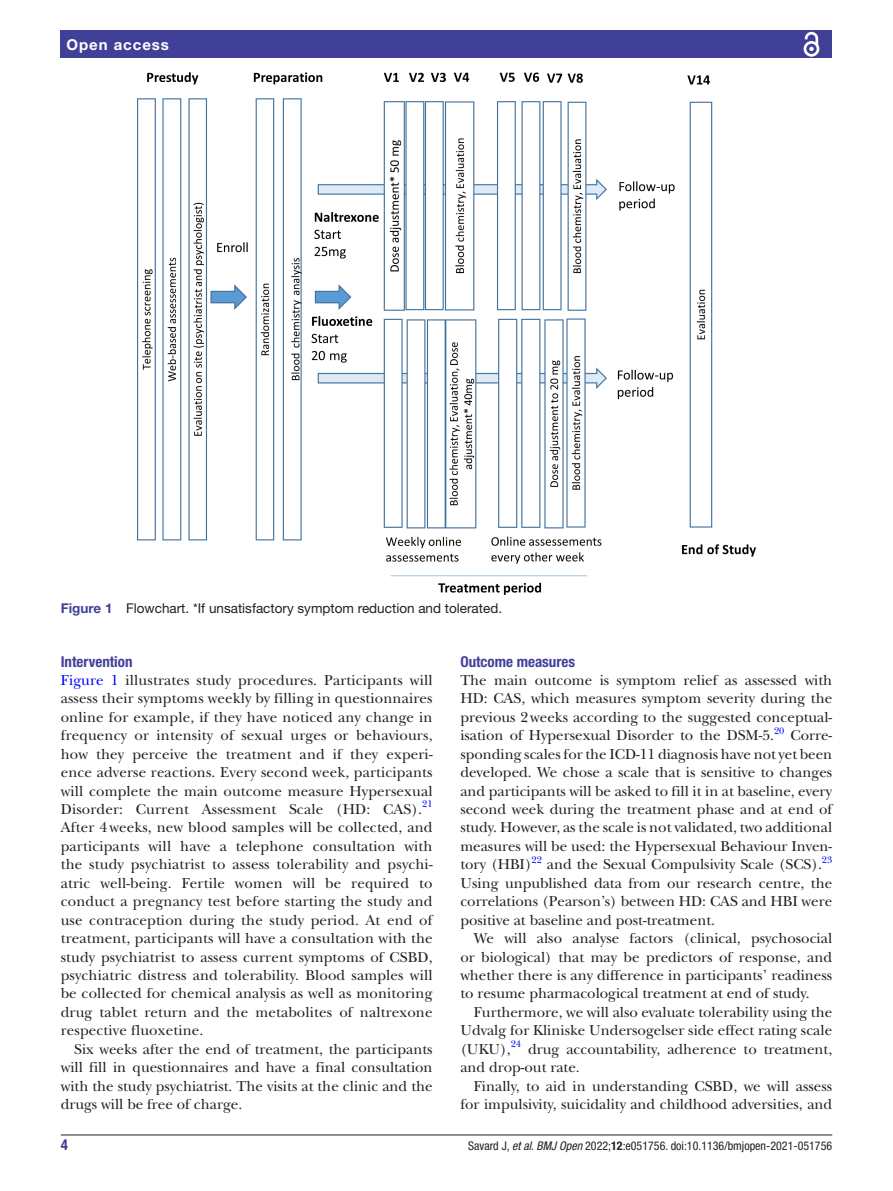
<style>
.page{position:relative;width:893px;height:1191px;background:#fff}
.page>*{position:absolute;margin:0;border:0;box-sizing:border-box;transform-origin:0 0}
.t1{font:15px/18.5px "New Baskerville";color:#231f20;text-align:justify}
.t2{font:700 condensed 15px "Helvetica Neue LT Std";color:#414099}
.t3{font:700 15px "Helvetica Neue LT Std";letter-spacing:.065em;color:#fff}
.t4{font:13.5px "Helvetica Neue LT Std";color:#231f20}
.t5{font:condensed 12px "Helvetica Neue LT Std";color:#231f20}
.t6{font:9.9px "New Baskerville";color:#00f}
.s1{font-weight:700;color:#414099}
.s2{color:#00f}
.s3{font-style:italic}
.s4{font-weight:700}
</style>
<div class="page">
<hr style="left:61px;top:1134px;width:771px;height:1px;background:#231f20">
<div style="left:61px;top:31px;width:771px;height:27px;background:#414099"></div>
<svg style="left:803px;top:31px;width:17px;height:26px"></svg>
<img style="left:138px;top:73px;width:617px;height:522px">
<p class="t3" style="left:66px;top:35px;width:104px">Open access</p>
<p class="t4" style="left:61px;top:600px;width:443px"><span class="s1">Figure 1</span> Flowchart. *If unsatisfactory symptom reduction and tolerated.</p>
<p class="t2" style="left:61px;top:652px;width:73px">Intervention</p>
<p class="t1" style="left:61px;top:671px;width:373px"><span class="s2">Figure 1</span> illustrates study procedures. Participants will assess their symptoms weekly by filling in questionnaires online for example, if they have noticed any change in frequency or intensity of sexual urges or behaviours, how they perceive the treatment and if they experi&shy;ence adverse reactions. Every second week, participants will complete the main outcome measure Hypersexual Disorder: Current Assessment Scale (HD: CAS).</p>
<p class="t6" style="left:422px;top:798px;width:12px">21</p>
<p class="t1" style="left:61px;top:818px;width:373px">After 4weeks, new blood samples will be collected, and participants will have a telephone consultation with the study psychiatrist to assess tolerability and psychi&shy;atric well-being. Fertile women will be required to conduct a pregnancy test before starting the study and use contraception during the study period. At end of treatment, participants will have a consultation with the study psychiatrist to assess current symptoms of CSBD, psychiatric distress and tolerability. Blood samples will be collected for chemical analysis as well as monitoring drug tablet return and the metabolites of naltrexone respective fluoxetine.</p>
<p class="t1" style="left:61px;top:1039px;width:373px;text-indent:14px">Six weeks after the end of treatment, the participants will fill in questionnaires and have a final consultation with the study psychiatrist. The visits at the clinic and the drugs will be free of charge.</p>
<p class="t2" style="left:460px;top:652px;width:116px">Outcome measures</p>
<p class="t1" style="left:460px;top:671px;width:373px">The main outcome is symptom relief as assessed with HD: CAS, which measures symptom severity during the previous 2weeks according to the suggested conceptual&shy;isation of Hypersexual Disorder to the DSM-5.<sup>20</sup> Corre&shy;sponding scales for the ICD-11 diagnosis have not yet been developed. We chose a scale that is sensitive to changes and participants will be asked to fill it in at baseline, every second week during the treatment phase and at end of study. However, as the scale is not validated, two additional measures will be used: the Hypersexual Behaviour Inven&shy;tory (HBI)</p>
<p class="t6" style="left:532px;top:853px;width:12px">22</p>
<p class="t1" style="left:547px;top:855px;width:276px">and the Sexual Compulsivity Scale (SCS).</p>
<p class="t6" style="left:822px;top:853px;width:12px">23</p>
<p class="t1" style="left:460px;top:874px;width:373px">Using unpublished data from our research centre, the correlations (Pearson’s) between HD: CAS and HBI were positive at baseline and post-treatment.</p>
<p class="t1" style="left:460px;top:929px;width:373px;text-indent:14px">We will also analyse factors (clinical, psychosocial or biological) that may be predictors of response, and whether there is any difference in participants’ readiness to resume pharmacological treatment at end of study.</p>
<p class="t1" style="left:460px;top:1003px;width:373px;text-indent:14px">Furthermore, we will also evaluate tolerability using the Udvalg for Kliniske Undersogelser side effect rating scale (UKU),<sup>24</sup></p>
<p class="t1" style="left:460px;top:1039px;width:373px;text-indent:68px">drug accountability, adherence to treatment, and drop-out rate.</p>
<p class="t1" style="left:460px;top:1076px;width:373px;text-align:right">Finally, to aid in understanding CSBD, we will assess for impulsivity, suicidality and childhood adversities, and</p>
<p class="t2" style="left:61px;top:1135px;width:9px">4</p>
<p class="t5" style="left:468px;top:1138px;width:366px">Savard J, <span class="s3">et al</span>. <span class="s3">BMJ Open</span> 2022;<span class="s4">12</span>:e051756. doi:10.1136/bmjopen-2021-051756</p>
</div>
